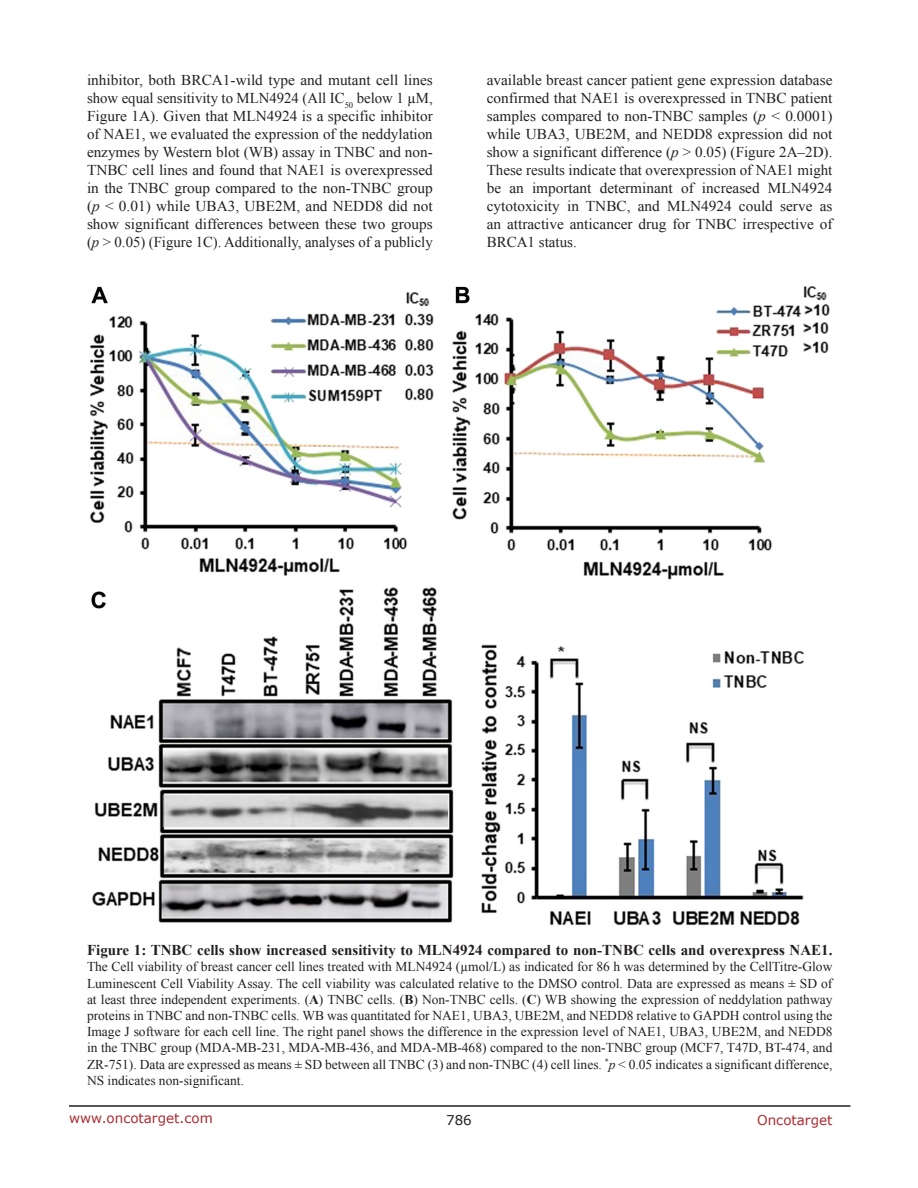
<style>
.page{position:relative;width:918px;height:1188px;background:#fff}
.page>*{position:absolute;margin:0;border:0;box-sizing:border-box;transform-origin:0 0}
.BodyText{font:15px/18px "Times New Roman";color:#231f20;text-align:justify}
.FigureText{font:700 15px "Times New Roman";color:#231f20}
.FigureText-2{font:13.5px/16.2px "Times New Roman";color:#231f20;text-align:justify}
.t1{font:13.5px "Verdana";color:#ac2b31}
.t2{font:13.5px "Verdana";color:#231f20}
.s1{font-style:italic}
.s2{font-weight:700}
</style>
<div class="page">
<hr style="left:69px;top:1105px;width:781px;height:2px;background:#231f20">
<img style="left:90px;top:286px;width:740px;height:640px">
<p class="BodyText" style="left:87px;top:71px;width:347px">inhibitor, both BRCA1-wild type and mutant cell lines show equal sensitivity to MLN4924 (All IC<sub>50</sub> below 1 µM, Figure 1A). Given that MLN4924 is a specific inhibitor of NAE1, we evaluated the expression of the neddylation enzymes by Western blot (WB) assay in TNBC and non-TNBC cell lines and found that NAE1 is overexpressed in the TNBC group compared to the non-TNBC group (<span class="s1">p</span> &lt; 0.01) while UBA3, UBE2M, and NEDD8 did not show significant differences between these two groups (<span class="s1">p</span> &gt; 0.05) (Figure 1C). Additionally, analyses of a publicly</p>
<p class="BodyText" style="left:487px;top:71px;width:347px">available breast cancer patient gene expression database confirmed that NAE1 is overexpressed in TNBC patient samples compared to non-TNBC samples (<span class="s1">p</span> &lt; 0.0001) while UBA3, UBE2M, and NEDD8 expression did not show a significant difference (<span class="s1">p</span> &gt; 0.05) (Figure 2A–2D).<br>These results indicate that overexpression of NAE1 might be an important determinant of increased MLN4924 cytotoxicity in TNBC, and MLN4924 could serve as an attractive anticancer drug for TNBC irrespective of BRCA1 status.</p>
<p class="FigureText" style="left:87px;top:940px;width:747px">Figure 1: TNBC cells show increased sensitivity to MLN4924 compared to non-TNBC cells and overexpress NAE1.</p>
<p class="FigureText-2" style="left:87px;top:959px;width:747px">The Cell viability of breast cancer cell lines treated with MLN4924 (µmol/L) as indicated for 86 h was determined by the CellTitre-Glow Luminescent Cell Viability Assay. The cell viability was calculated relative to the DMSO control. Data are expressed as means ± SD of at least three independent experiments. (<span class="s2">A</span>) TNBC cells. (<span class="s2">B</span>) Non-TNBC cells. (<span class="s2">C</span>) WB showing the expression of neddylation pathway proteins in TNBC and non-TNBC cells. WB was quantitated for NAE1, UBA3, UBE2M, and NEDD8 relative to GAPDH control using the Image J software for each cell line. The right panel shows the difference in the expression level of NAE1, UBA3, UBE2M, and NEDD8 in the TNBC group (MDA-MB-231, MDA-MB-436, and MDA-MB-468) compared to the non-TNBC group (MCF7, T47D, BT-474, and ZR-751). Data are expressed as means ± SD between all TNBC (3) and non-TNBC (4) cell lines. <sup>*</sup><span class="s1">p</span> &lt; 0.05 indicates a significant difference, NS indicates non-significant.</p>
<p class="t1" style="left:69px;top:1109px;width:145px">www.oncotarget.com</p>
<p class="t2" style="left:446px;top:1111px;width:27px">786</p>
<p class="t1" style="left:757px;top:1111px;width:77px">Oncotarget</p>
</div>
